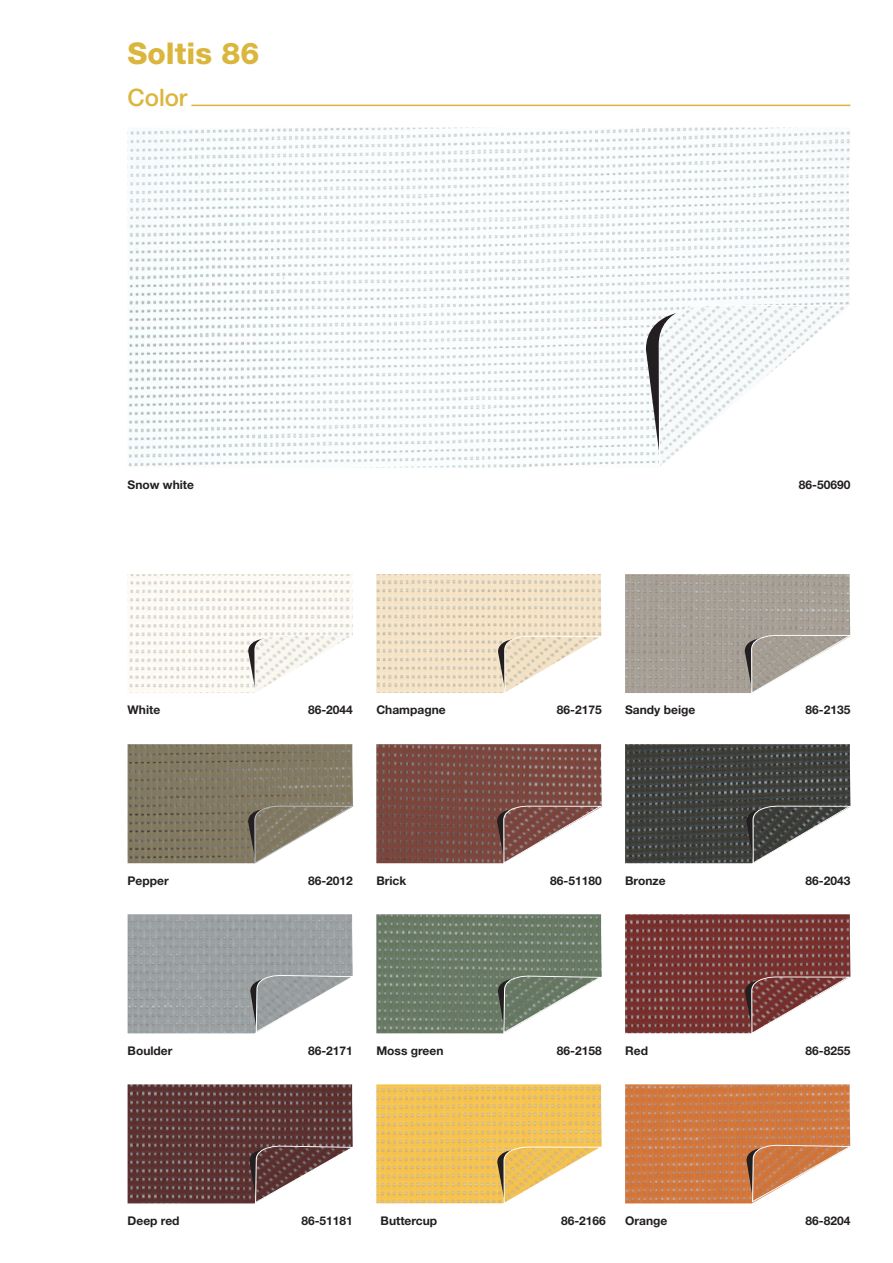
<style>
.page{position:relative;width:893px;height:1263px;background:#fff}
.page>*{position:absolute;margin:0;border:0;box-sizing:border-box;transform-origin:0 0}
.t1{font:800 30px "Helvetica Neue LT Std";color:#dbb63c}
.t2{font:500 24px "Helvetica Neue LT Std";color:#dbb63c}
.t3{font:700 12px "Helvetica Neue LT Std";color:#231f20}
</style>
<div class="page">
<hr style="left:191px;top:105px;width:659px;height:1px;background:#dbb63c">
<img style="left:376px;top:574px;width:225px;height:119px">
<svg style="left:471px;top:593px;width:131px;height:100px"></svg>
<img style="left:128px;top:744px;width:225px;height:119px">
<svg style="left:221px;top:763px;width:132px;height:101px"></svg>
<img style="left:128px;top:574px;width:225px;height:119px">
<svg style="left:221px;top:592px;width:132px;height:101px"></svg>
<img style="left:376px;top:744px;width:226px;height:119px">
<svg style="left:470px;top:763px;width:131px;height:101px"></svg>
<img style="left:625px;top:744px;width:225px;height:119px">
<svg style="left:719px;top:763px;width:131px;height:101px"></svg>
<img style="left:625px;top:574px;width:225px;height:119px">
<svg style="left:717px;top:592px;width:134px;height:101px"></svg>
<img style="left:625px;top:914px;width:225px;height:119px">
<svg style="left:718px;top:934px;width:131px;height:100px"></svg>
<img style="left:128px;top:128px;width:722px;height:340px">
<svg style="left:567px;top:221px;width:283px;height:247px"></svg>
<img style="left:128px;top:914px;width:225px;height:119px">
<svg style="left:223px;top:933px;width:130px;height:101px"></svg>
<img style="left:376px;top:914px;width:226px;height:119px">
<svg style="left:471px;top:934px;width:129px;height:100px"></svg>
<img style="left:128px;top:1084px;width:225px;height:119px">
<svg style="left:222px;top:1104px;width:131px;height:100px"></svg>
<img style="left:376px;top:1084px;width:226px;height:119px">
<svg style="left:471px;top:1104px;width:130px;height:100px"></svg>
<img style="left:625px;top:1084px;width:225px;height:119px">
<svg style="left:719px;top:1103px;width:132px;height:101px"></svg>
<h1 class="t1" style="left:128px;top:35px;width:133px">Soltis 86</h1>
<h2 class="t2" style="left:128px;top:83px;width:61px">Color</h2>
<p class="t3" style="left:128px;top:477px;width:68px">Snow white</p>
<p class="t3" style="left:799px;top:477px;width:53px">86-50690</p>
<p class="t3" style="left:128px;top:703px;width:34px">White</p>
<p class="t3" style="left:308px;top:703px;width:46px">86-2044</p>
<p class="t3" style="left:376px;top:703px;width:71px">Champagne</p>
<p class="t3" style="left:557px;top:703px;width:46px">86-2175</p>
<p class="t3" style="left:625px;top:703px;width:72px">Sandy beige</p>
<p class="t3" style="left:805px;top:703px;width:46px">86-2135</p>
<p class="t3" style="left:128px;top:873px;width:43px">Pepper</p>
<p class="t3" style="left:308px;top:873px;width:46px">86-2012</p>
<p class="t3" style="left:376px;top:873px;width:31px">Brick</p>
<p class="t3" style="left:550px;top:873px;width:53px">86-51180</p>
<p class="t3" style="left:625px;top:873px;width:42px">Bronze</p>
<p class="t3" style="left:806px;top:873px;width:46px">86-2043</p>
<p class="t3" style="left:128px;top:1043px;width:46px">Boulder</p>
<p class="t3" style="left:308px;top:1043px;width:46px">86-2171</p>
<p class="t3" style="left:376px;top:1043px;width:69px">Moss green</p>
<p class="t3" style="left:557px;top:1043px;width:46px">86-2158</p>
<p class="t3" style="left:625px;top:1043px;width:24px">Red</p>
<p class="t3" style="left:806px;top:1043px;width:46px">86-8255</p>
<p class="t3" style="left:128px;top:1213px;width:54px">Deep red</p>
<p class="t3" style="left:301px;top:1213px;width:53px">86-51181</p>
<p class="t3" style="left:381px;top:1213px;width:58px">Buttercup</p>
<p class="t3" style="left:561px;top:1213px;width:46px">86-2166</p>
<p class="t3" style="left:625px;top:1213px;width:44px">Orange</p>
<p class="t3" style="left:805px;top:1213px;width:46px">86-8204</p>
</div>
